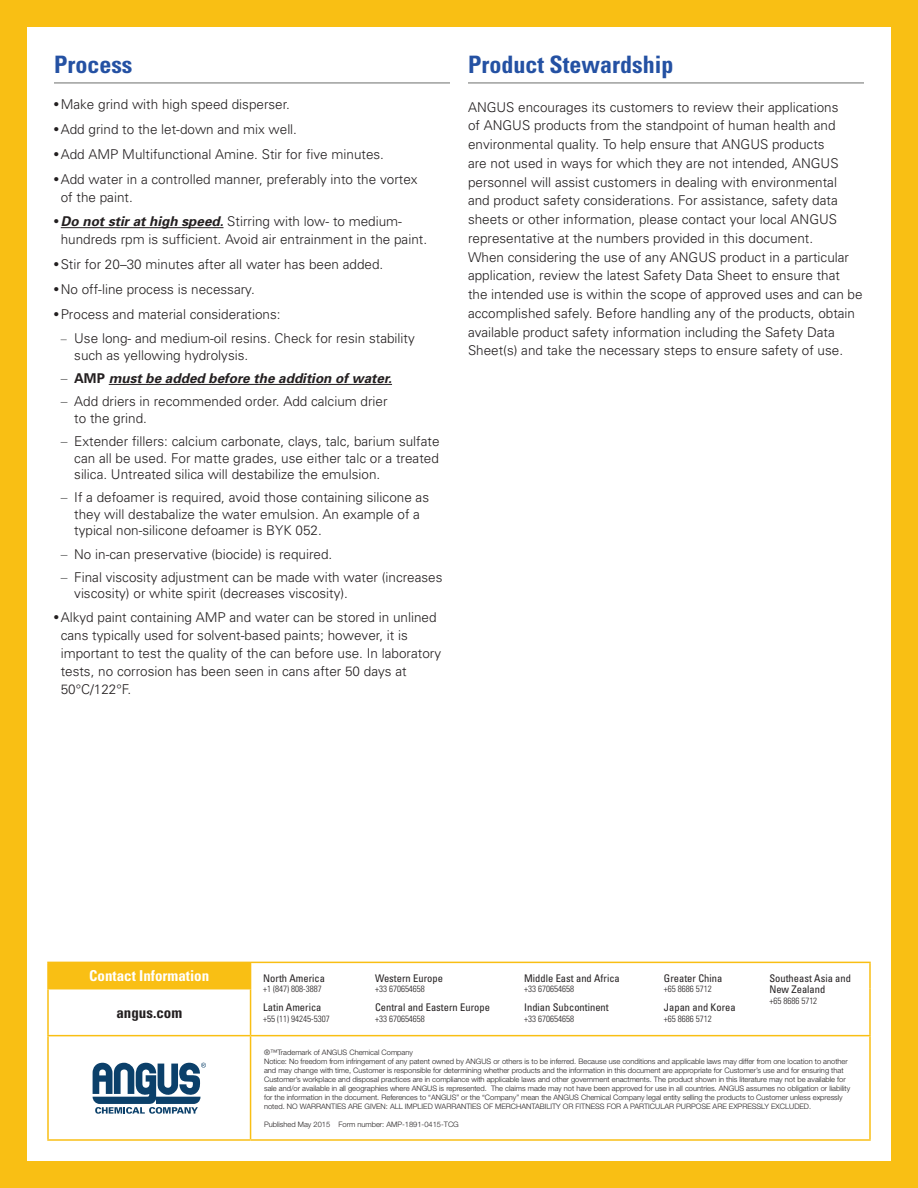
<style>
.page{position:relative;width:918px;height:1188px;background:#f9bf14}
.page>*{position:absolute;margin:0;border:0;box-sizing:border-box;transform-origin:0 0}
.t1{font:700 condensed 24px "Univers";color:#2451a3}
.t2{font:700 condensed 15px "Univers";color:#fff}
.t3{font:700 condensed 15px "Univers";color:#231f20}
.t4{font:300 13.5px/18.8px "Univers";color:#231f20}
.t5{font:italic 700 13.5px "Univers";color:#231f20}
.t6{font:condensed 10.5px/11.2px "Univers";color:#231f20}
.t7{font:300 condensed 9px "Univers";color:#231f20}
.t8{font:300 7.5px/9px "Helvetica Neue LT Std";color:#231f20}
.s1{font-weight:400;font-stretch:condensed}
.s2{font-weight:700;font-style:italic}
.s3{font-size:12px;color:#6d6e6d}
.s4{font-weight:300;font-style:normal;color:#6d6e6d}
.s5{font-style:normal}
.s6{color:#6d6e6d}
</style>
<div class="page">
<div style="left:27px;top:27px;width:864px;height:1134px;background:#fff"></div>
<div style="left:48px;top:962px;width:203px;height:27px;background:#f9bf14"></div>
<hr style="left:47px;top:962px;width:204px;height:1px;background:#f9bf14">
<hr style="left:47px;top:963px;width:2px;height:25px;background:#f9bf14">
<hr style="left:251px;top:962px;width:620px;height:1px;background:#f9bf14">
<hr style="left:869px;top:963px;width:2px;height:26px;background:#f9bf14">
<hr style="left:47px;top:988px;width:204px;height:1px;background:#f9bf14">
<hr style="left:47px;top:989px;width:2px;height:46px;background:#f9bf14">
<hr style="left:250px;top:989px;width:1px;height:46px;background:#f9bf14">
<hr style="left:869px;top:989px;width:2px;height:46px;background:#f9bf14">
<hr style="left:47px;top:1035px;width:204px;height:1px;background:#f9bf14">
<hr style="left:47px;top:1036px;width:2px;height:103px;background:#f9bf14">
<hr style="left:251px;top:1035px;width:620px;height:1px;background:#f9bf14">
<hr style="left:250px;top:1036px;width:1px;height:103px;background:#f9bf14">
<hr style="left:869px;top:1036px;width:2px;height:103px;background:#f9bf14">
<hr style="left:47px;top:1139px;width:204px;height:2px;background:#f9bf14">
<hr style="left:251px;top:1139px;width:620px;height:2px;background:#f9bf14">
<svg style="left:93px;top:1063px;width:113px;height:51px"></svg>
<hr style="left:54px;top:83px;width:396px;height:1px;background:#6d6e6d">
<hr style="left:61px;top:227px;width:163px;height:1px;background:#231f20">
<hr style="left:109px;top:384px;width:283px;height:1px;background:#231f20">
<hr style="left:468px;top:83px;width:396px;height:1px;background:#6d6e6d">
<h1 class="t1" style="left:54px;top:49px;width:80px">Process</h1>
<p class="t4" style="left:54px;top:95px;width:238px"><span class="s1">•</span> Make grind with high speed disperser.</p>
<p class="t4" style="left:54px;top:120px;width:245px"><span class="s1">•</span> Add grind to the let-down and mix well.</p>
<p class="t4" style="left:54px;top:144px;width:332px"><span class="s1">•</span> Add AMP Multifunctional Amine. Stir for five minutes.</p>
<p class="t4" style="left:61px;top:169px;width:358px;line-height:18px;text-indent:-7px"><span class="s1">•</span> Add water in a controlled manner, preferably into the vortex of the paint.</p>
<p class="t4" style="left:61px;top:212px;width:368px;line-height:18px;text-indent:-7px"><span class="s1">•</span> <span class="s2">Do not stir at high speed.</span> Stirring with low- to medium&shy;hundreds rpm is sufficient. Avoid air entrainment in the paint.</p>
<p class="t4" style="left:54px;top:255px;width:331px"><span class="s1">•</span> Stir for 20–30 minutes after all water has been added.</p>
<p class="t4" style="left:54px;top:279px;width:203px"><span class="s1">•</span> No off-line process is necessary.</p>
<p class="t4" style="left:54px;top:304px;width:228px"><span class="s1">•</span> Process and material considerations:</p>
<p class="t4" style="left:74px;top:330px;width:342px;line-height:16.5px;text-indent:-14px"><span class="s3">–</span> Use long- and medium-oil resins. Check for resin stability such as yellowing hydrolysis.</p>
<p class="t5" style="left:61px;top:370px;width:333px"><span class="s4">–</span> <span class="s5">AMP</span> must be added before the addition of water.</p>
<p class="t4" style="left:74px;top:393px;width:315px;line-height:16.5px;text-indent:-14px"><span class="s6">–</span> Add driers in recommended order. Add calcium drier to the grind.</p>
<p class="t4" style="left:74px;top:433px;width:367px;line-height:16.5px;text-align:justify;text-indent:-14px"><span class="s6">–</span> Extender fillers: calcium carbonate, clays, talc, barium sulfate can all be used. For matte grades, use either talc or a treated silica. Untreated silica will destabilize the emulsion.</p>
<p class="t4" style="left:74px;top:489px;width:356px;line-height:16.5px;text-indent:-14px"><span class="s6">–</span> If a defoamer is required, avoid those containing silicone as they will destabalize the water emulsion. An example of a typical non-silicone defoamer is BYK 052.</p>
<p class="t4" style="left:61px;top:544px;width:273px"><span class="s6">–</span> No in-can preservative (biocide) is required.</p>
<p class="t4" style="left:74px;top:568px;width:370px;line-height:16.5px;text-indent:-14px"><span class="s6">–</span> Final viscosity adjustment can be made with water (increases viscosity) or white spirit (decreases viscosity).</p>
<p class="t4" style="left:61px;top:607px;width:382px;line-height:18px;text-indent:-7px"><span class="s1">•</span> Alkyd paint containing AMP and water can be stored in unlined cans typically used for solvent-based paints; however, it is important to test the quality of the can before use. In laboratory tests, no corrosion has been seen in cans after 50 days at 50°C/122°F.</p>
<h1 class="t1" style="left:468px;top:49px;width:207px">Product Stewardship</h1>
<p class="t4" style="left:468px;top:97px;width:396px">ANGUS encourages its customers to review their applications<br>of ANGUS products from the standpoint of human health and environmental quality. To help ensure that ANGUS products<br>are not used in ways for which they are not intended, ANGUS personnel will assist customers in dealing with environmental<br>and product safety considerations. For assistance, safety data sheets or other information, please contact your local ANGUS representative at the numbers provided in this document.<br>When considering the use of any ANGUS product in a particular application, review the latest Safety Data Sheet to ensure that the intended use is within the scope of approved uses and can be accomplished safely. Before handling any of the products, obtain available product safety information including the Safety Data Sheet(s) and take the necessary steps to ensure safety of use.</p>
<p class="t2" style="left:89px;top:967px;width:122px">Contact Information</p>
<p class="t3" style="left:116px;top:1003px;width:67px">angus.com</p>
<p class="t6" style="left:263px;top:972px;width:63px">North America</p>
<p class="t7" style="left:263px;top:984px;width:60px">+1 (847) 808-3887</p>
<p class="t6" style="left:263px;top:1001px;width:60px">Latin America</p>
<p class="t7" style="left:263px;top:1013px;width:68px">+55 (11) 94245-5307</p>
<p class="t6" style="left:375px;top:972px;width:69px">Western Europe</p>
<p class="t7" style="left:375px;top:984px;width:51px">+33 670654658</p>
<p class="t6" style="left:375px;top:1001px;width:116px">Central and Eastern Europe</p>
<p class="t7" style="left:375px;top:1013px;width:51px">+33 670654658</p>
<p class="t6" style="left:524px;top:972px;width:97px">Middle East and Africa</p>
<p class="t7" style="left:524px;top:984px;width:51px">+33 670654658</p>
<p class="t6" style="left:524px;top:1001px;width:86px">Indian Subcontinent</p>
<p class="t7" style="left:524px;top:1013px;width:51px">+33 670654658</p>
<p class="t6" style="left:664px;top:972px;width:60px">Greater China</p>
<p class="t7" style="left:664px;top:984px;width:49px">+65 8686 5712</p>
<p class="t6" style="left:664px;top:1001px;width:73px">Japan and Korea</p>
<p class="t7" style="left:664px;top:1013px;width:49px">+65 8686 5712</p>
<p class="t6" style="left:769px;top:972px;width:83px">Southeast Asia and<br>New Zealand</p>
<p class="t7" style="left:769px;top:995px;width:49px">+65 8686 5712</p>
<p class="t8" style="left:264px;top:1047px;width:588px">®™Trademark of ANGUS Chemical Company<br>Notice: No freedom from infringement of any patent owned by ANGUS or others is to be inferred. Because use conditions and applicable laws may differ from one location to another and may change with time, Customer is responsible for determining whether products and the information in this document are appropriate for Customer’s use and for ensuring that Customer’s workplace and disposal practices are in compliance with applicable laws and other government enactments. The product shown in this literature may not be available for sale and/or available in all geographies where ANGUS is represented. The claims made may not have been approved for use in all countries. ANGUS assumes no obligation or liability for the information in the document. References to “ANGUS” or the “Company” mean the ANGUS Chemical Company legal entity selling the products to Customer unless expressly noted. NO WARRANTIES ARE GIVEN: ALL IMPLIED WARRANTIES OF MERCHANTABILITY OR FITNESS FOR A PARTICULAR PURPOSE ARE EXPRESSLY EXCLUDED.</p>
<p class="t8" style="left:264px;top:1119px;width:196px">Published May 2015 Form number: AMP-1891-0415-TCG</p>
</div>
